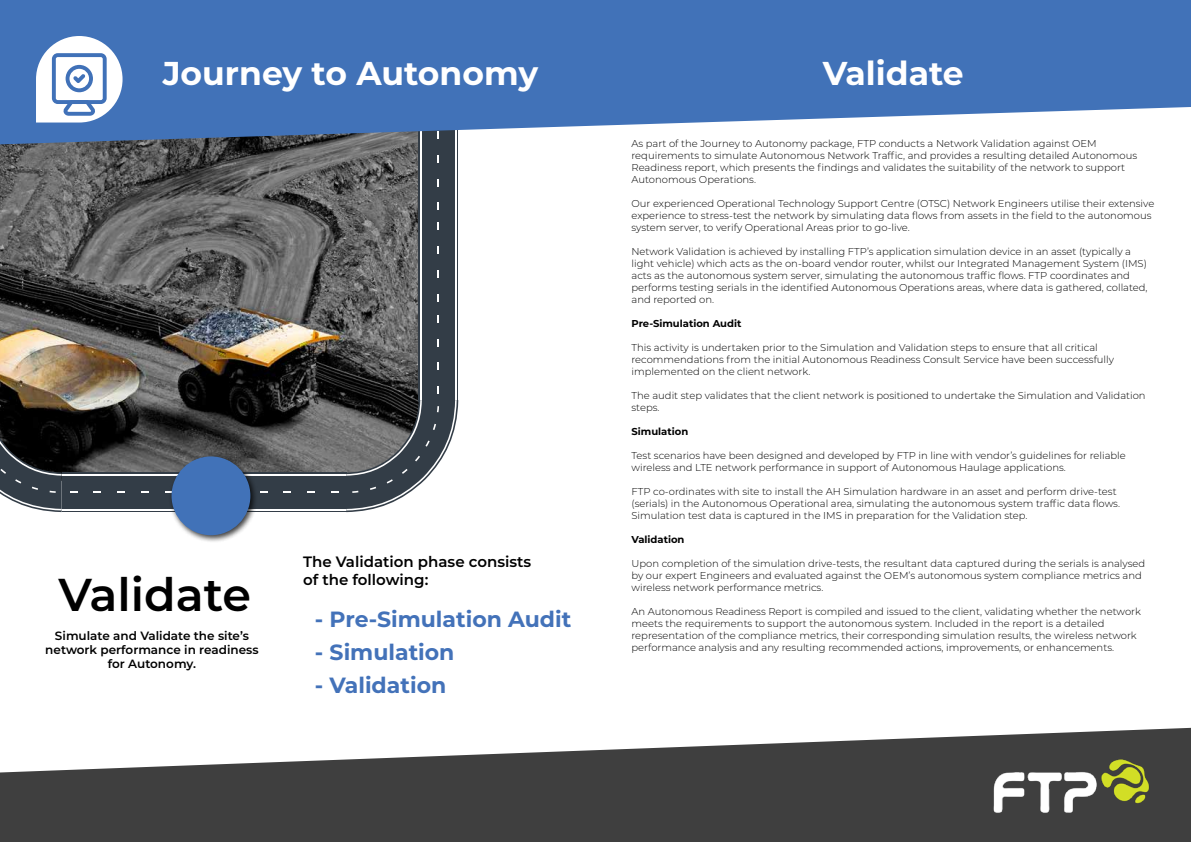
<style>
.page{position:relative;width:1191px;height:842px;background:#fff}
.page>*{position:absolute;margin:0;border:0;box-sizing:border-box;transform-origin:0 0}
.t1{font:600 46px "Montserrat";color:#000}
.t2{font:700 33px "Montserrat";color:#fff}
.t3{font:700 22px "Montserrat";color:#4372b9}
.t4{font:600 15px/18px "Montserrat";color:#000}
.t5{font:600 12px/14.4px "Montserrat";color:#000;text-align:center}
.t6{font:300 10px/12px "Montserrat";color:#000}
.t7{font:700 10px "Montserrat";color:#000}
</style>
<div class="page">
<img style="left:0;top:144px;width:419px;height:328px">
<div style="left:62px;top:472px;width:95px;height:40px;background:#333d47"></div>
<hr style="left:62px;top:474px;width:95px;height:2px;background:#fff">
<hr style="left:62px;top:509px;width:95px;height:1px;background:#fff">
<svg style="left:70px;top:491px;width:8px;height:2px"></svg>
<svg style="left:93px;top:491px;width:8px;height:2px"></svg>
<svg style="left:117px;top:491px;width:8px;height:2px"></svg>
<svg style="left:141px;top:491px;width:8px;height:2px"></svg>
<div style="left:157px;top:472px;width:95px;height:40px;background:#333d47"></div>
<hr style="left:157px;top:474px;width:95px;height:2px;background:#fff">
<hr style="left:157px;top:509px;width:95px;height:1px;background:#fff">
<div style="left:252px;top:472px;width:95px;height:40px;background:#333d47"></div>
<hr style="left:252px;top:474px;width:95px;height:2px;background:#fff">
<hr style="left:252px;top:509px;width:95px;height:1px;background:#fff">
<svg style="left:260px;top:491px;width:7px;height:2px"></svg>
<svg style="left:283px;top:491px;width:8px;height:2px"></svg>
<svg style="left:307px;top:491px;width:8px;height:2px"></svg>
<svg style="left:331px;top:491px;width:8px;height:2px"></svg>
<div style="left:419px;top:123px;width:39px;height:95px;background:#333d47"></div>
<hr style="left:455px;top:123px;width:2px;height:95px;background:#fff">
<hr style="left:420px;top:123px;width:2px;height:95px;background:#fff">
<div style="left:419px;top:214px;width:39px;height:95px;background:#333d47"></div>
<hr style="left:455px;top:214px;width:2px;height:95px;background:#fff">
<hr style="left:420px;top:214px;width:2px;height:95px;background:#fff">
<div style="left:419px;top:307px;width:39px;height:95px;background:#333d47"></div>
<hr style="left:455px;top:307px;width:2px;height:95px;background:#fff">
<hr style="left:420px;top:307px;width:2px;height:95px;background:#fff">
<svg style="left:346px;top:400px;width:112px;height:112px"></svg>
<svg style="left:0;top:400px;width:62px;height:112px;background:#2f3133"></svg>
<svg style="left:0;top:0;width:1191px;height:144px;background:#5781be"></svg>
<svg style="left:36px;top:36px;width:87px;height:87px"></svg>
<svg style="left:0;top:728px;width:1191px;height:114px;fill:#3f3f3f"></svg>
<div style="left:168px;top:453px;width:90px;height:90px;background:#000;opacity:.75"></div>
<div style="left:171px;top:456px;width:79px;height:79px;background:#4172b8;border-radius:50%"></div>
<img style="left:986px;top:754px;width:169px;height:65px">
<h2 class="t2" style="left:163px;top:50px;width:377px">Journey to Autonomy</h2>
<h2 class="t2" style="left:822px;top:50px;width:142px">Validate</h2>
<h1 class="t1" style="left:59px;top:562px;width:194px">Validate</h1>
<p class="t5" style="left:45px;top:628px;width:215px">Simulate and Validate the site’s network performance in readiness for Autonomy.</p>
<h3 class="t4" style="left:303px;top:552px;width:230px">The Validation phase consists of the following:</h3>
<h3 class="t3" style="left:315px;top:603px;width:258px">- Pre-Simulation Audit</h3>
<h3 class="t3" style="left:315px;top:636px;width:141px">- Simulation</h3>
<h3 class="t3" style="left:315px;top:669px;width:133px">- Validation</h3>
<p class="t6" style="left:631px;top:137px;width:507px">As part of the Journey to Autonomy package, FTP conducts a Network Validation against OEM requirements to simulate Autonomous Network Traffic, and provides a resulting detailed Autonomous Readiness report, which presents the findings and validates the suitability of the network to support Autonomous Operations.</p>
<p class="t6" style="left:631px;top:197px;width:524px">Our experienced Operational Technology Support Centre (OTSC) Network Engineers utilise their extensive experience to stress-test the network by simulating data flows from assets in the field to the autonomous system server, to verify Operational Areas prior to go-live.</p>
<p class="t6" style="left:631px;top:245px;width:517px">Network Validation is achieved by installing FTP’s application simulation device in an asset (typically a light vehicle) which acts as the on-board vendor router, whilst our Integrated Management System (IMS) acts as the autonomous system server, simulating the autonomous traffic flows. FTP coordinates and performs testing serials in the identified Autonomous Operations areas, where data is gathered, collated, and reported on.</p>
<p class="t7" style="left:631px;top:316px;width:111px">Pre-Simulation Audit</p>
<p class="t6" style="left:631px;top:341px;width:484px">This activity is undertaken prior to the Simulation and Validation steps to ensure that all critical recommendations from the initial Autonomous Readiness Consult Service have been successfully implemented on the client network.</p>
<p class="t6" style="left:631px;top:389px;width:516px">The audit step validates that the client network is positioned to undertake the Simulation and Validation steps.</p>
<p class="t7" style="left:631px;top:424px;width:58px">Simulation</p>
<p class="t6" style="left:631px;top:449px;width:496px">Test scenarios have been designed and developed by FTP in line with vendor’s guidelines for reliable wireless and LTE network performance in support of Autonomous Haulage applications.</p>
<p class="t6" style="left:631px;top:485px;width:490px">FTP co-ordinates with site to install the AH Simulation hardware in an asset and perform drive-test (serials) in the Autonomous Operational area, simulating the autonomous system traffic data flows.<br>Simulation test data is captured in the IMS in preparation for the Validation step.</p>
<p class="t7" style="left:631px;top:532px;width:55px">Validation</p>
<p class="t6" style="left:631px;top:557px;width:515px">Upon completion of the simulation drive-tests, the resultant data captured during the serials is analysed by our expert Engineers and evaluated against the OEM’s autonomous system compliance metrics and wireless network performance metrics.</p>
<p class="t6" style="left:631px;top:605px;width:511px">An Autonomous Readiness Report is compiled and issued to the client, validating whether the network meets the requirements to support the autonomous system. Included in the report is a detailed representation of the compliance metrics, their corresponding simulation results, the wireless network performance analysis and any resulting recommended actions, improvements, or enhancements.</p>
</div>
